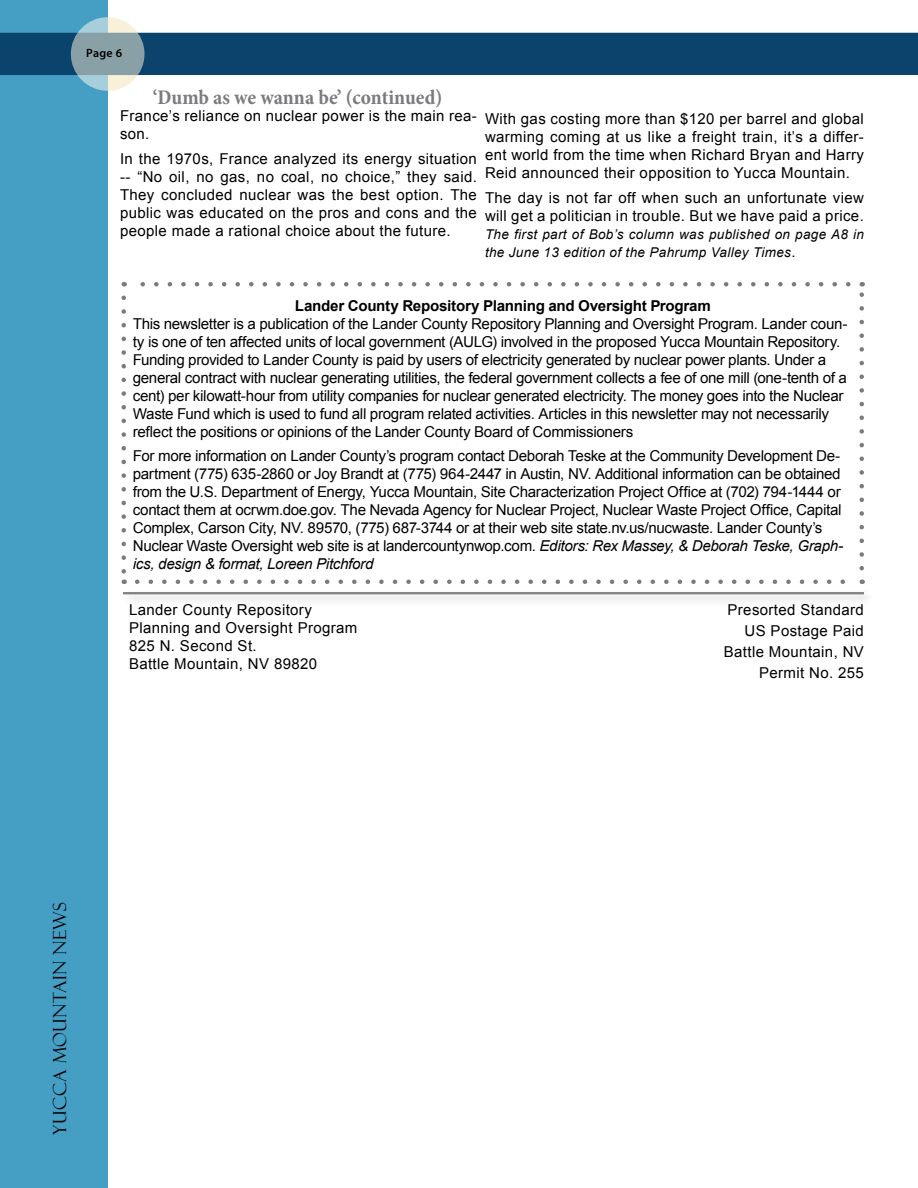
<style>
.page{position:relative;width:918px;height:1188px;background:#fff}
.page>*{position:absolute;margin:0;border:0;box-sizing:border-box;transform-origin:0 0}
.t1{font:700 condensed 21px "Minion Pro";color:#7a7b7e}
.t2{font:18px "Felix Titling";letter-spacing:.025em;color:#000}
.t3{font:15px/18px "Arial";letter-spacing:-.015em;color:#000}
.t4{font:15px/18px "Arial";letter-spacing:.025em;color:#000}
.t5{font:700 15px "Arial";letter-spacing:-.005em;color:#000}
.t6{font:italic 13.5px/18px "Arial";letter-spacing:.025em;color:#000}
.t7{font:600 12px "Myriad Pro";color:#000}
.s1{font-style:normal;font-size:15px}
.s2{font-style:italic}
</style>
<div class="page">
<div style="left:0;top:0;width:107px;height:1188px;background:#459ec4"></div>
<div style="left:0;top:33px;width:918px;height:42px;background:#0a446d"></div>
<svg style="left:71px;top:17px;width:74px;height:74px;background:#9eb3b6"></svg>
<div style="left:119px;top:589px;width:778px;height:35px;background:#000;opacity:.75"></div>
<hr style="left:123px;top:592px;width:741px;height:1px;background:#7a7b7e">
<hr style="left:123px;top:593px;width:741px;height:1px;background:#7a7b7e">
<hr style="left:123px;top:594px;width:741px;height:1px;background:#7a7b7e">
<svg style="left:137px;top:580px;width:708px;height:4px"></svg>
<svg style="left:122px;top:298px;width:4px;height:286px"></svg>
<svg style="left:860px;top:282px;width:4px;height:286px"></svg>
<svg style="left:124px;top:282px;width:724px;height:4px"></svg>
<p class="t7" style="left:86px;top:45px;width:38px">Page 6</p>
<h1 class="t1" style="left:153px;top:83px;width:291px">‘Dumb as we wanna be’ (continued)</h1>
<p class="t4" style="left:120px;top:107px;width:358px">France’s reliance on nuclear power is the main rea&shy;son.</p>
<p class="t4" style="left:120px;top:150px;width:358px;text-align:justify">In the 1970s, France analyzed its energy situation -- “No oil, no gas, no coal, no choice,” they said.<br>They concluded nuclear was the best option. The public was educated on the pros and cons and the people made a rational choice about the future.</p>
<p class="t4" style="left:485px;top:110px;width:380px;text-align:justify">With gas costing more than $120 per barrel and global warming coming at us like a freight train, it’s a differ&shy;ent world from the time when Richard Bryan and Harry Reid announced their opposition to Yucca Mountain.</p>
<p class="t4" style="left:485px;top:189px;width:380px">The day is not far off when such an unfortunate view will get a politician in trouble. But we have paid a price.</p>
<p class="t6" style="left:485px;top:226px;width:380px">The first part of Bob’s column was published on page A8 in the June 13 edition of the Pahrump Valley Times<span class="s1">.</span></p>
<p class="t5" style="left:295px;top:295px;width:418px">Lander County Repository Planning and Oversight Program</p>
<p class="t3" style="left:133px;top:314px;width:716px">This newsletter is a publication of the Lander County Repository Planning and Oversight Program. Lander coun&shy;ty is one of ten affected units of local government (AULG) involved in the proposed Yucca Mountain Repository.<br>Funding provided to Lander County is paid by users of electricity generated by nuclear power plants. Under a general contract with nuclear generating utilities, the federal government collects a fee of one mill (one-tenth of a cent) per kilowatt-hour from utility companies for nuclear generated electricity. The money goes into the Nuclear Waste Fund which is used to fund all program related activities. Articles in this newsletter may not necessarily reflect the positions or opinions of the Lander County Board of Commissioners</p>
<p class="t3" style="left:133px;top:447px;width:712px">For more information on Lander County’s program contact Deborah Teske at the Community Development De&shy;partment (775) 635-2860 or Joy Brandt at (775) 964-2447 in Austin, NV. Additional information can be obtained from the U.S. Department of Energy, Yucca Mountain, Site Characterization Project Office at (702) 794-1444 or contact them at ocrwm.doe.gov. The Nevada Agency for Nuclear Project, Nuclear Waste Project Office, Capital Complex, Carson City, NV. 89570, (775) 687-3744 or at their web site state.nv.us/nucwaste. Lander County’s Nuclear Waste Oversight web site is at landercountynwop.com. <span class="s2">Editors: Rex Massey, &amp; Deborah Teske, Graph&shy;ics, design &amp; format, Loreen Pitchford</span></p>
<p class="t4" style="left:129px;top:601px;width:230px">Lander County Repository<br>Planning and Oversight Program<br>825 N. Second St.<br>Battle Mountain, NV 89820</p>
<p class="t4" style="left:724px;top:600px;width:142px;line-height:21px;text-align:right">Presorted Standard<br>US Postage Paid<br>Battle Mountain, NV<br>Permit No. 255</p>
<p class="t2" style="left:49px;top:1135px;width:235px;rotate:-90deg">Yucca Mountain News</p>
</div>
